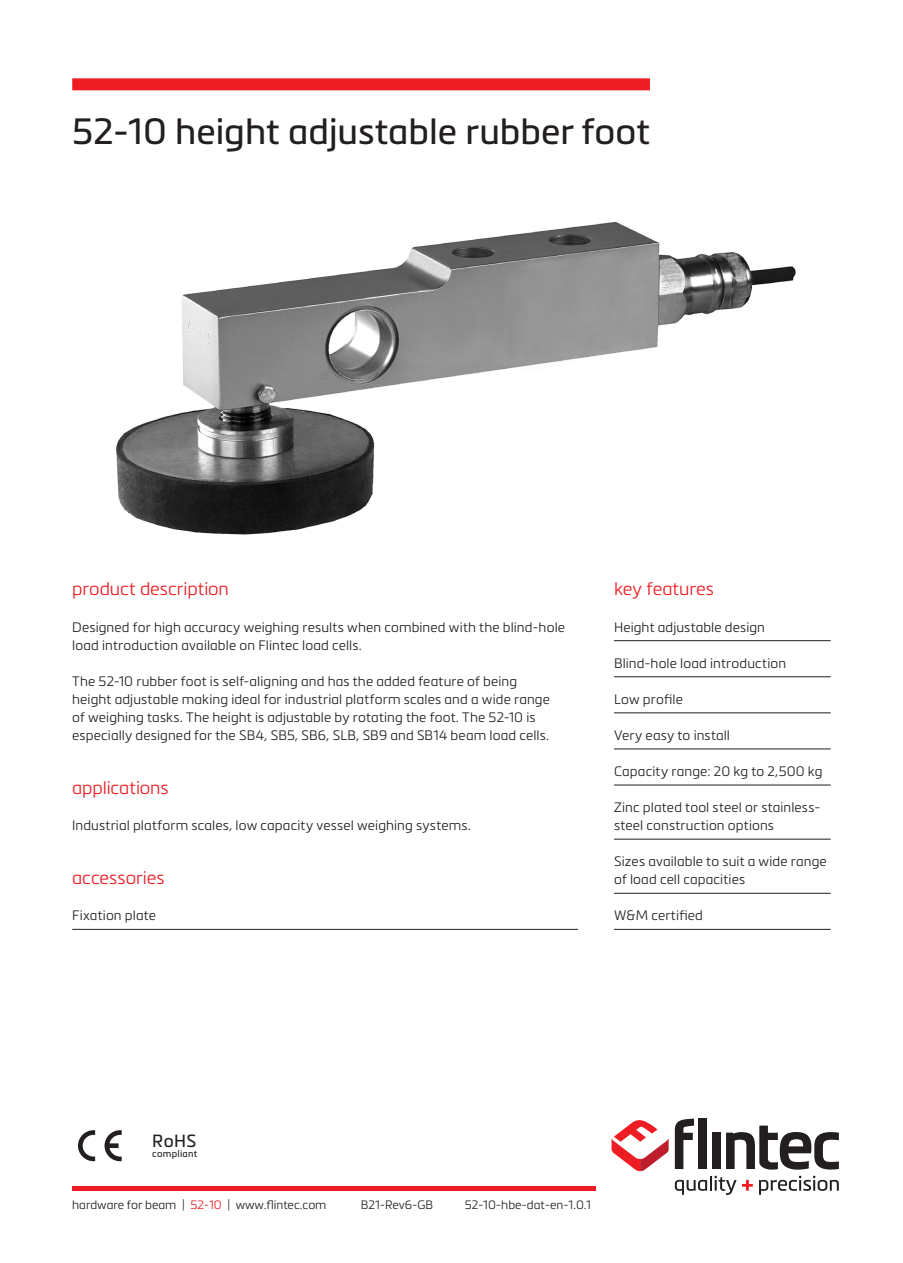
<style>
.page{position:relative;width:903px;height:1263px;background:#fff}
.page>*{position:absolute;margin:0;border:0;box-sizing:border-box;transform-origin:0 0}
.Heading{font:36px "Metronic Pro";color:#231f20}
.Subheading{font:300 18px "Metronic Pro";letter-spacing:-.005em;color:#ee1d23}
.t1{font:17.4px "Metronic Pro";color:#231f20}
.Paragraph{font:300 13.5px/18px "Metronic Pro";letter-spacing:.01em;color:#231f20}
.List{font:300 13.5px/18px "Metronic Pro";letter-spacing:.01em;color:#231f20}
.t2{font:300 12px "Metronic Pro";color:#231f20}
.t3{font:9.45px "Metronic Pro";letter-spacing:.025em;color:#231f20}
.s1{color:#ee1d23}
</style>
<div class="page">
<svg style="left:674px;top:1176px;width:78px;height:19px"></svg>
<svg style="left:759px;top:1176px;width:79px;height:19px"></svg>
<svg style="left:674px;top:1119px;width:19px;height:50px"></svg>
<div style="left:698px;top:1119px;width:8px;height:50px;background:#231f20"></div>
<div style="left:712px;top:1133px;width:8px;height:36px;background:#231f20"></div>
<svg style="left:726px;top:1125px;width:112px;height:44px"></svg>
<svg style="left:611px;top:1120px;width:57px;height:51px"></svg>
<div style="left:72px;top:1186px;width:523px;height:5px;background:#ee1d23"></div>
<svg style="left:104px;top:1130px;width:18px;height:31px"></svg>
<svg style="left:78px;top:1130px;width:17px;height:31px"></svg>
<img style="left:116px;top:222px;width:680px;height:313px">
<div style="left:72px;top:78px;width:577px;height:12px;background:#ee1d23"></div>
<hr style="left:72px;top:929px;width:505px;height:1px;background:#231f20">
<hr style="left:613px;top:640px;width:217px;height:1px;background:#231f20">
<hr style="left:613px;top:676px;width:217px;height:1px;background:#231f20">
<hr style="left:613px;top:713px;width:217px;height:1px;background:#231f20">
<hr style="left:613px;top:749px;width:217px;height:1px;background:#231f20">
<hr style="left:613px;top:785px;width:217px;height:1px;background:#231f20">
<hr style="left:613px;top:839px;width:217px;height:1px;background:#231f20">
<hr style="left:613px;top:893px;width:217px;height:1px;background:#231f20">
<hr style="left:613px;top:929px;width:217px;height:1px;background:#231f20">
<p class="Heading" style="left:72px;top:106px;width:579px">52-10 height adjustable rubber foot</p>
<p class="Subheading" style="left:72px;top:577px;width:158px">product description</p>
<p class="Paragraph" style="left:72px;top:617px;width:494px">Designed for high accuracy weighing results when combined with the blind-hole load introduction available on Flintec load cells.</p>
<p class="Paragraph" style="left:72px;top:671px;width:479px">The 52-10 rubber foot is self-aligning and has the added feature of being height adjustable making ideal for industrial platform scales and a wide range of weighing tasks. The height is adjustable by rotating the foot. The 52-10 is especially designed for the SB4, SB5, SB6, SLB, SB9 and SB14 beam load cells.</p>
<p class="Subheading" style="left:72px;top:775px;width:98px">applications</p>
<p class="Paragraph" style="left:72px;top:816px;width:400px">Industrial platform scales, low capacity vessel weighing systems.</p>
<p class="Subheading" style="left:72px;top:865px;width:94px">accessories</p>
<p class="List" style="left:72px;top:906px;width:85px">Fixation plate</p>
<p class="Subheading" style="left:613px;top:577px;width:101px">key features</p>
<p class="List" style="left:613px;top:617px;width:152px">Height adjustable design</p>
<p class="List" style="left:613px;top:653px;width:173px">Blind-hole load introduction</p>
<p class="List" style="left:613px;top:689px;width:70px">Low profile</p>
<p class="List" style="left:613px;top:725px;width:117px">Very easy to install</p>
<p class="List" style="left:613px;top:761px;width:210px">Capacity range: 20 kg to 2,500 kg</p>
<p class="List" style="left:613px;top:798px;width:208px">Zinc plated tool steel or stainless&shy;steel construction options</p>
<p class="List" style="left:613px;top:852px;width:214px">Sizes available to suit a wide range of load cell capacities</p>
<p class="List" style="left:613px;top:906px;width:90px">W&amp;M certified</p>
<p class="t1" style="left:152px;top:1128px;width:46px">RoHS</p>
<p class="t3" style="left:152px;top:1147px;width:46px">compliant</p>
<p class="t2" style="left:72px;top:1196px;width:255px">hardware for beam | <span class="s1">52-10</span> | www.flintec.com</p>
<p class="t2" style="left:361px;top:1196px;width:74px">B21-Rev6-GB</p>
<p class="t2" style="left:464px;top:1196px;width:127px">52-10-hbe-dat-en-1.0.1</p>
</div>
